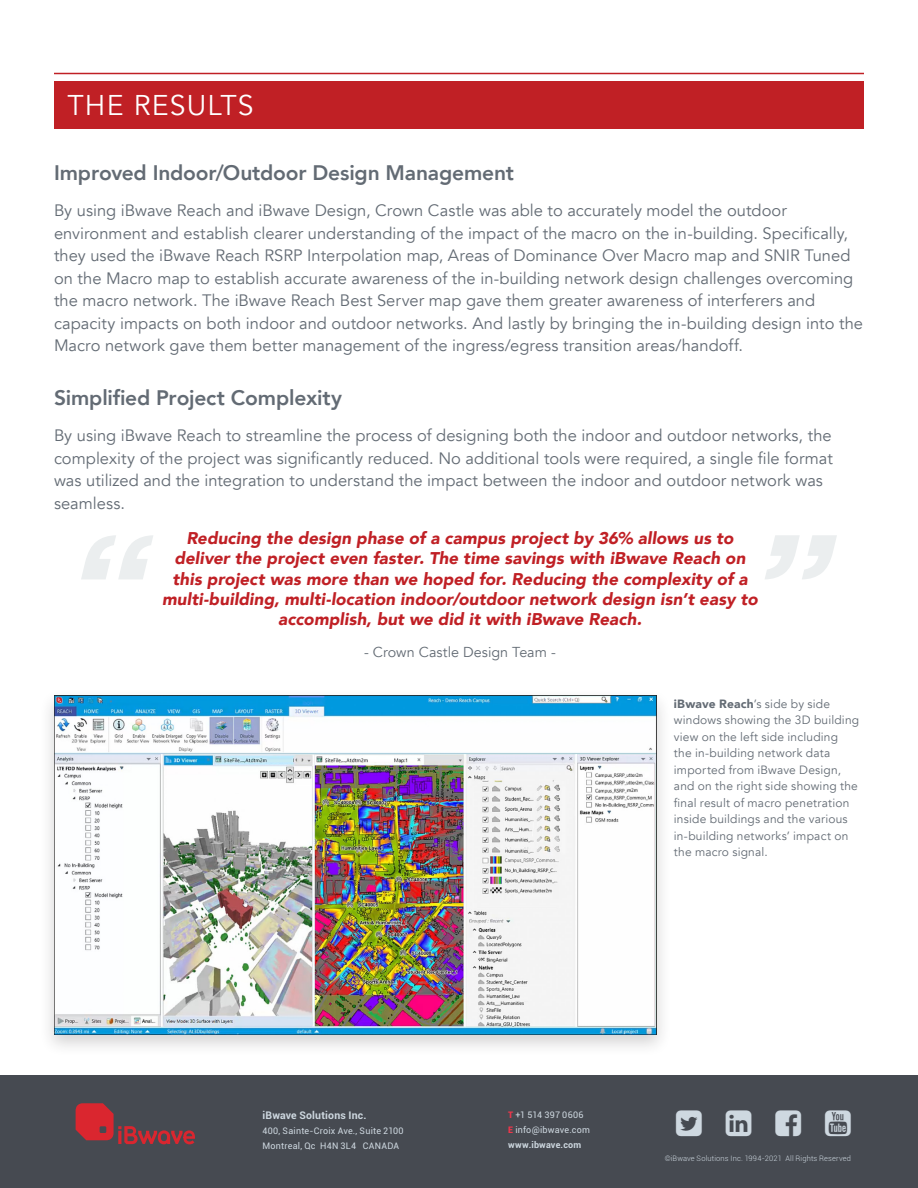
<style>
.page{position:relative;width:918px;height:1188px;background:#fff}
.page>*{position:absolute;margin:0;border:0;box-sizing:border-box;transform-origin:0 0}
.Red_heading{font:28.5px "Avenir";letter-spacing:.04em;color:#fff}
.sub_head{font:800 21px "Avenir";letter-spacing:-.005em;color:#636b74}
.Main_Text{font:italic 900 16.95px/20.4px "Avenir";letter-spacing:.005em;color:#c02025;text-align:center}
.Main_Text-2{font:16.5px/22.5px "Avenir";color:#636b74}
.Main_Text-3{font:14.4px "Avenir";color:#636b74}
.Main_Text-4{font:12px/16.5px "Avenir";letter-spacing:.015em;color:#636b74}
.t1{font:700 10.5px "Roboto";letter-spacing:.02em;color:#ced8e0}
.t2{font:9px/15px "Roboto";letter-spacing:.025em;color:#ced8e0}
.t3{font:300 7.5px "Roboto";letter-spacing:.015em;color:#ced8e0}
.s1{font-weight:900}
.s2{font-weight:900;color:#ee364b}
.s3{font-weight:700}
</style>
<div class="page">
<svg style="left:81px;top:535px;width:72px;height:44px"></svg>
<svg style="left:765px;top:535px;width:72px;height:44px"></svg>
<div style="left:39px;top:688px;width:633px;height:369px;background:#231f20;opacity:.2"></div>
<img style="left:54px;top:696px;width:603px;height:338px">
<div style="left:0;top:1076px;width:918px;height:112px;background:#464a51"></div>
<svg style="left:76px;top:1103px;width:119px;height:41px"></svg>
<hr style="left:54px;top:73px;width:810px;height:1px;background:#c02025">
<div style="left:54px;top:81px;width:810px;height:48px;background:#c02025"></div>
<p class="Red_heading" style="left:68px;top:88px;width:188px">THE RESULTS</p>
<p class="sub_head" style="left:54px;top:157px;width:462px">Improved Indoor/Outdoor Design Management</p>
<p class="Main_Text-2" style="left:54px;top:200px;width:811px">By using iBwave Reach and iBwave Design, Crown Castle was able to accurately model the outdoor environment and establish clearer understanding of the impact of the macro on the in-building. Specifically, they used the iBwave Reach RSRP Interpolation map, Areas of Dominance Over Macro map and SNIR Tuned on the Macro map to establish accurate awareness of the in-building network design challenges overcoming the macro network. The iBwave Reach Best Server map gave them greater awareness of interferers and capacity impacts on both indoor and outdoor networks. And lastly by bringing the in-building design into the Macro network gave them better management of the ingress/egress transition areas/handoff.</p>
<p class="sub_head" style="left:54px;top:382px;width:290px">Simplified Project Complexity</p>
<p class="Main_Text-2" style="left:54px;top:425px;width:780px">By using iBwave Reach to streamline the process of designing both the indoor and outdoor networks, the complexity of the project was significantly reduced. No additional tools were required, a single file format was utilized and the integration to understand the impact between the indoor and outdoor network was seamless.</p>
<p class="Main_Text" style="left:162px;top:528px;width:597px">Reducing the design phase of a campus project by 36% allows us to deliver the project even faster. The time savings with iBwave Reach on this project was more than we hoped for. Reducing the complexity of a multi-building, multi-location indoor/outdoor network design isn’t easy to accomplish, but we did it with iBwave Reach.</p>
<p class="Main_Text-3" style="left:364px;top:643px;width:193px">- Crown Castle Design Team -</p>
<p class="Main_Text-4" style="left:674px;top:695px;width:187px"><span class="s1">iBwave Reach</span>’s side by side windows showing the 3D building view on the left side including<br>the in-building network data imported from iBwave Design, and on the right side showing the final result of macro penetration inside buildings and the various in-building networks’ impact on the macro signal.</p>
<p class="t1" style="left:262px;top:1108px;width:106px">iBwave Solutions Inc.</p>
<p class="t2" style="left:262px;top:1123px;width:143px">400, Sainte-Croix Ave., Suite 2100<br>Montreal, Qc H4N 3L4 CANADA</p>
<p class="t2" style="left:508px;top:1107px;width:83px"><span class="s2">T</span> +1 514 397 0606<br><span class="s2">E</span> info@ibwave.com <span class="s3">www.ibwave.com</span></p>
<p class="t3" style="left:665px;top:1153px;width:188px">©iBwave Solutions Inc. 1994-2021 All Rights Reserved</p>
</div>
